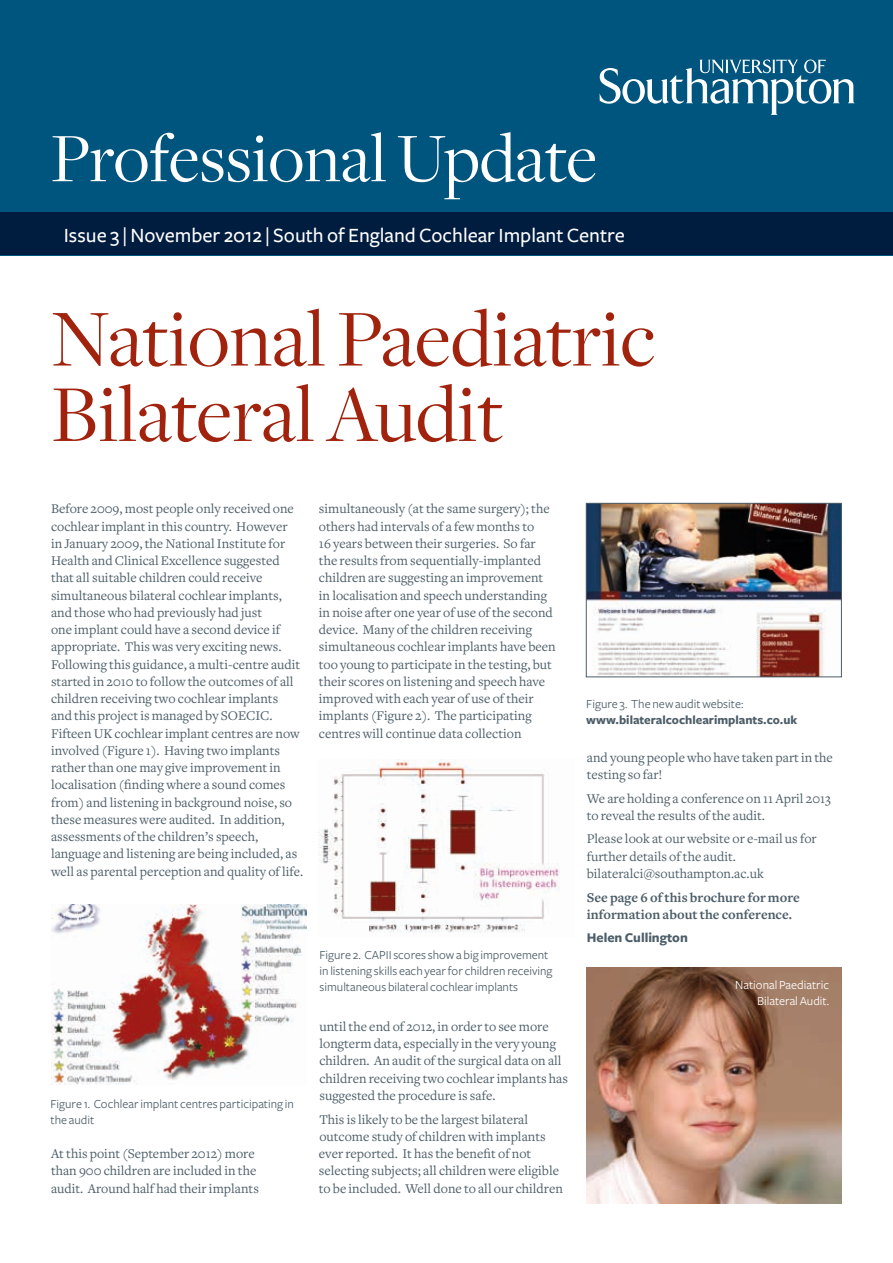
<style>
.page{position:relative;width:893px;height:1263px;background:#fff}
.page>*{position:absolute;margin:0;border:0;box-sizing:border-box;transform-origin:0 0}
.t1{font:83.85px/75.4px "Freight Disp";color:#a1230d}
.t2{font:72px "Freight Disp";color:#fff}
.t3{font:500 21px "Freight Sans";color:#fff}
.t4{font:13.8px/17.2px "Freight Text";color:#4d5e68}
.t5{font:700 13.8px/17.2px "Freight Text";color:#4d5e68}
.t6{font:700 13.8px "Freight Sans";color:#4d5e68}
.t7{font:12.75px/15.8px "Freight Sans";color:#4d5e68}
.t8{font:700 12.75px "Freight Sans";color:#4d5e68}
.t9{font:12.75px/15.8px "Freight Sans";color:#fff;text-align:right}
</style>
<div class="page">
<div style="left:0;top:0;width:893px;height:255px;background:#00557f"></div>
<div style="left:0;top:213px;width:893px;height:42px;background:#001c3f"></div>
<svg style="left:600px;top:60px;width:255px;height:55px"></svg>
<img style="left:52px;top:905px;width:255px;height:179px">
<img style="left:319px;top:760px;width:241px;height:173px">
<img style="left:588px;top:505px;width:252px;height:170px">
<div style="left:586px;top:503px;width:256px;height:174px;border:1px solid #4d5e68"></div>
<img style="left:587px;top:967px;width:255px;height:236px">
<h2 class="t2" style="left:51px;top:119px;width:548px">Professional Update</h2>
<h3 class="t3" style="left:64px;top:223px;width:563px">Issue 3 | November 2012 | South of England Cochlear Implant Centre</h3>
<h1 class="t1" style="left:51px;top:303px;width:606px">National Paediatric<br>Bilateral Audit</h1>
<p class="t4" style="left:51px;top:501px;width:254px">Before 2009, most people only received one cochlear implant in this country. However<br>in January 2009, the National Institute for Health and Clinical Excellence suggested that all suitable children could receive simultaneous bilateral cochlear implants, and those who had previously had just<br>one implant could have a second device if appropriate. This was very exciting news.<br>Following this guidance, a multi-centre audit started in 2010 to follow the outcomes of all children receiving two cochlear implants<br>and this project is managed by SOECIC.<br>Fifteen UK cochlear implant centres are now involved (Figure 1). Having two implants rather than one may give improvement in localisation (finding where a sound comes from) and listening in background noise, so these measures were audited. In addition, assessments of the children’s speech, language and listening are being included, as well as parental perception and quality of life.</p>
<p class="t4" style="left:319px;top:501px;width:238px">simultaneously (at the same surgery); the others had intervals of a few months to<br>16 years between their surgeries. So far the results from sequentially-implanted children are suggesting an improvement in localisation and speech understanding in noise after one year of use of the second device. Many of the children receiving simultaneous cochlear implants have been too young to participate in the testing, but their scores on listening and speech have improved with each year of use of their implants (Figure 2). The participating centres will continue data collection</p>
<p class="t7" style="left:50px;top:1096px;width:245px">Figure 1. Cochlear implant centres participating in the audit</p>
<p class="t4" style="left:51px;top:1145px;width:209px">At this point (September 2012) more than 900 children are included in the audit. Around half had their implants</p>
<p class="t7" style="left:319px;top:947px;width:235px">Figure 2. CAPII scores show a big improvement in listening skills each year for children receiving simultaneous bilateral cochlear implants</p>
<p class="t4" style="left:319px;top:1018px;width:250px">until the end of 2012, in order to see more longterm data, especially in the very young children. An audit of the surgical data on all children receiving two cochlear implants has suggested the procedure is safe.</p>
<p class="t4" style="left:319px;top:1111px;width:246px">This is likely to be the largest bilateral outcome study of children with implants ever reported. It has the benefit of not selecting subjects; all children were eligible to be included. Well done to all our children</p>
<p class="t7" style="left:586px;top:696px;width:159px">Figure 3. The new audit website:</p>
<p class="t8" style="left:586px;top:713px;width:212px">www.bilateralcochlearimplants.co.uk</p>
<p class="t4" style="left:587px;top:749px;width:248px">and young people who have taken part in the testing so far!</p>
<p class="t4" style="left:587px;top:790px;width:246px">We are holding a conference on 11 April 2013 to reveal the results of the audit.</p>
<p class="t4" style="left:587px;top:831px;width:231px">Please look at our website or e-mail us for further details of the audit. bilateralci@southampton.ac.uk</p>
<p class="t5" style="left:587px;top:889px;width:214px">See page 6 of this brochure for more information about the conference.</p>
<p class="t6" style="left:587px;top:930px;width:103px">Helen Cullington</p>
<p class="t9" style="left:735px;top:978px;width:96px">National Paediatric<br>Bilateral Audit.</p>
</div>
